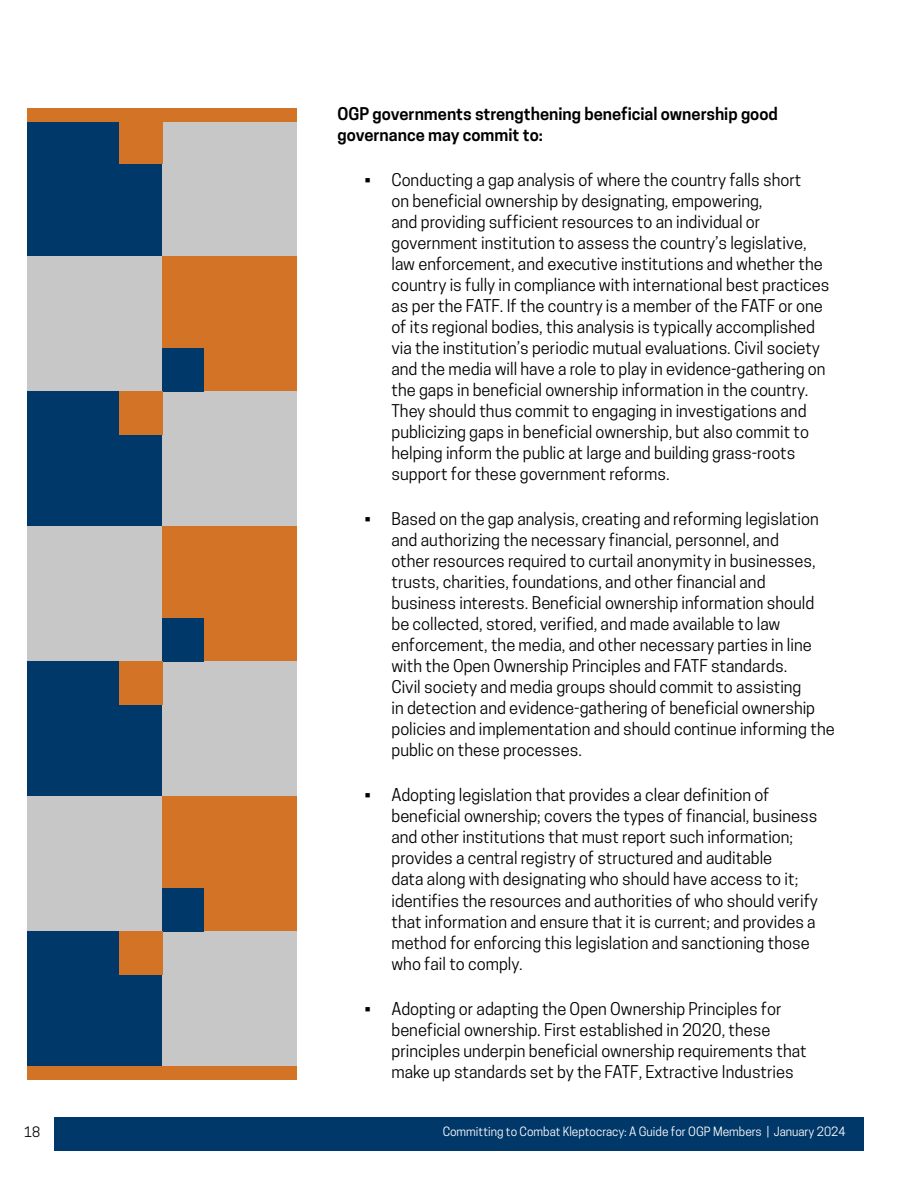
<style>
.page{position:relative;width:918px;height:1188px;background:#fff}
.page>*{position:absolute;margin:0;border:0;box-sizing:border-box;transform-origin:0 0}
.t1{font:16.5px/21px "Cooper Hewitt";color:#000}
.t2{font:600 16.5px/21px "Cooper Hewitt";color:#000}
.t3{font:13.5px "Cooper Hewitt";color:#000}
.t4{font:12px "Cooper Hewitt";color:#fff}
</style>
<div class="page">
<div style="left:54px;top:1117px;width:810px;height:34px;background:#003869"></div>
<div style="left:27px;top:108px;width:270px;height:972px;background:#c7c7c7"></div>
<div style="left:162px;top:796px;width:135px;height:136px;background:#d37326"></div>
<div style="left:162px;top:526px;width:135px;height:136px;background:#d37326"></div>
<div style="left:162px;top:256px;width:135px;height:136px;background:#d37326"></div>
<div style="left:27px;top:932px;width:135px;height:134px;background:#003869"></div>
<div style="left:162px;top:888px;width:41px;height:44px;background:#003869"></div>
<div style="left:162px;top:348px;width:41px;height:44px;background:#003869"></div>
<div style="left:162px;top:618px;width:41px;height:44px;background:#003869"></div>
<div style="left:27px;top:392px;width:135px;height:134px;background:#003869"></div>
<div style="left:27px;top:122px;width:135px;height:134px;background:#003869"></div>
<div style="left:27px;top:662px;width:135px;height:134px;background:#003869"></div>
<div style="left:27px;top:1066px;width:270px;height:14px;background:#d37326"></div>
<div style="left:27px;top:108px;width:270px;height:14px;background:#d37326"></div>
<div style="left:119px;top:932px;width:43px;height:43px;background:#d37326"></div>
<div style="left:119px;top:662px;width:43px;height:43px;background:#d37326"></div>
<div style="left:119px;top:392px;width:43px;height:43px;background:#d37326"></div>
<div style="left:119px;top:120px;width:43px;height:44px;background:#d37326"></div>
<p class="t2" style="left:338px;top:104px;width:442px">OGP governments strengthening beneficial ownership good governance may commit to:</p>
<p class="t1" style="left:391px;top:170px;width:440px;text-indent:-27px">• Conducting a gap analysis of where the country falls short<br>on beneficial ownership by designating, empowering,<br>and providing sufficient resources to an individual or government institution to assess the country’s legislative, law enforcement, and executive institutions and whether the country is fully in compliance with international best practices as per the FATF. If the country is a member of the FATF or one of its regional bodies, this analysis is typically accomplished via the institution’s periodic mutual evaluations. Civil society and the media will have a role to play in evidence-gathering on the gaps in beneficial ownership information in the country.<br>They should thus commit to engaging in investigations and publicizing gaps in beneficial ownership, but also commit to helping inform the public at large and building grass-roots support for these government reforms.</p>
<p class="t1" style="left:391px;top:509px;width:445px;text-indent:-27px">• Based on the gap analysis, creating and reforming legislation and authorizing the necessary financial, personnel, and<br>other resources required to curtail anonymity in businesses, trusts, charities, foundations, and other financial and<br>business interests. Beneficial ownership information should be collected, stored, verified, and made available to law enforcement, the media, and other necessary parties in line with the Open Ownership Principles and FATF standards.<br>Civil society and media groups should commit to assisting<br>in detection and evidence-gathering of beneficial ownership policies and implementation and should continue informing the public on these processes.</p>
<p class="t1" style="left:391px;top:785px;width:428px;text-indent:-27px">• Adopting legislation that provides a clear definition of beneficial ownership; covers the types of financial, business and other institutions that must report such information; provides a central registry of structured and auditable<br>data along with designating who should have access to it; identifies the resources and authorities of who should verify that information and ensure that it is current; and provides a method for enforcing this legislation and sanctioning those who fail to comply.</p>
<p class="t1" style="left:391px;top:998px;width:417px;text-indent:-27px">• Adopting or adapting the Open Ownership Principles for beneficial ownership. First established in 2020, these principles underpin beneficial ownership requirements that make up standards set by the FATF, Extractive Industries</p>
<p class="t3" style="left:24px;top:1124px;width:18px">18</p>
<p class="t4" style="left:443px;top:1124px;width:404px">Committing to Combat Kleptocracy: A Guide for OGP Members | January 2024</p>
</div>
